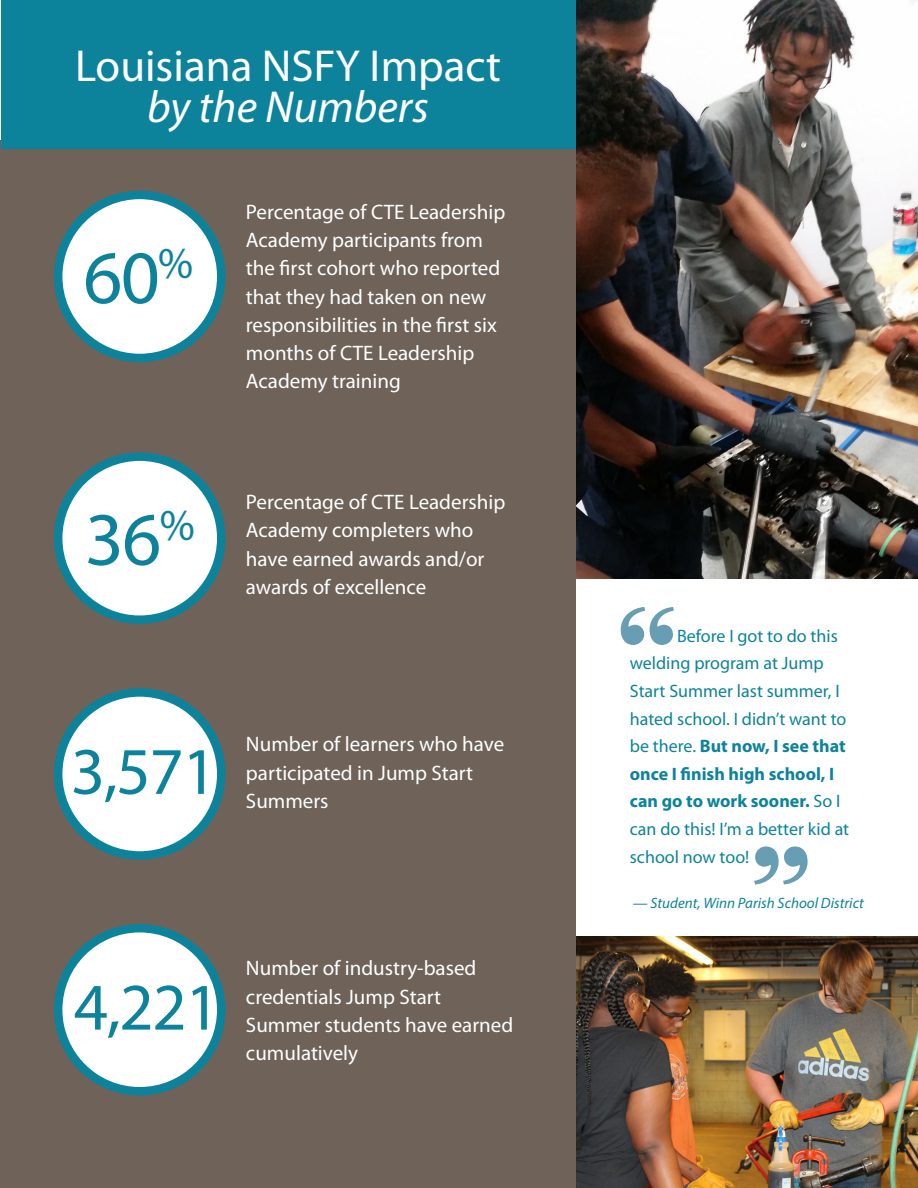
<style>
.page{position:relative;width:918px;height:1188px;background:#fff}
.page>*{position:absolute;margin:0;border:0;box-sizing:border-box;transform-origin:0 0}
.t1{font:900 130.5px "Kepler Std";color:#679eb3}
.t2{font:75.9px "Myriad Pro";color:#0d839b}
.t3{font:66.9px "Myriad Pro";letter-spacing:-.02em;color:#0d839b}
.t4{font:45px "Myriad Pro";color:#fff}
.t5{font:italic 45px "Myriad Pro";color:#fff}
.t6{font:21px/28.2px "Myriad Pro";color:#fff}
.t7{font:18px/27.6px "Myriad Pro";color:#0d839b}
.t8{font:italic 15px "Myriad Pro";color:#0d839b}
.s1{font-weight:700}
</style>
<div class="page">
<img style="left:575px;top:937px;width:343px;height:251px">
<img style="left:575px;top:0;width:343px;height:579px">
<div style="left:0;top:140px;width:575px;height:1048px;background:#6e6259"></div>
<div style="left:1px;top:0;width:574px;height:149px;background:#0d839b"></div>
<div style="left:58px;top:195px;width:163px;height:163px;background:#fff;border-radius:50%"></div>
<div style="left:54px;top:191px;width:171px;height:171px;border:8px solid #0d839b;border-radius:50%"></div>
<div style="left:58px;top:457px;width:163px;height:163px;background:#fff;border-radius:50%"></div>
<div style="left:54px;top:452px;width:171px;height:172px;border:8px solid #0d839b;border-radius:50%"></div>
<div style="left:58px;top:692px;width:163px;height:163px;background:#fff;border-radius:50%"></div>
<div style="left:54px;top:688px;width:171px;height:172px;border:8px solid #0d839b;border-radius:50%"></div>
<div style="left:58px;top:928px;width:163px;height:163px;background:#fff;border-radius:50%"></div>
<div style="left:54px;top:924px;width:171px;height:171px;border:8px solid #0d839b;border-radius:50%"></div>
<p class="t4" style="left:75px;top:41px;width:428px">Louisiana NSFY Impact</p>
<p class="t5" style="left:147px;top:79px;width:283px">by the Numbers</p>
<p class="t2" style="left:83px;top:236px;width:111px">60<sup>%</sup></p>
<p class="t2" style="left:85px;top:498px;width:111px">36<sup>%</sup></p>
<p class="t6" style="left:246px;top:198px;width:261px">Percentage of CTE Leadership<br>Academy participants from the first cohort who reported that they had taken on new responsibilities in the first six months of CTE Leadership<br>Academy training</p>
<p class="t6" style="left:246px;top:488px;width:261px">Percentage of CTE Leadership<br>Academy completers who have earned awards and/or awards of excellence</p>
<p class="t3" style="left:71px;top:735px;width:147px">3,571</p>
<p class="t6" style="left:246px;top:731px;width:260px">Number of learners who have participated in Jump Start</p>
<p class="t6" style="left:246px;top:787px;width:84px">Summers</p>
<p class="t3" style="left:74px;top:971px;width:147px">4,221</p>
<p class="t6" style="left:246px;top:955px;width:269px">Number of industry-based credentials Jump Start<br>Summer students have earned cumulatively</p>
<p class="t1" style="left:616px;top:585px;width:63px">“</p>
<p class="t7" style="left:630px;top:622px;width:221px;text-indent:47px">Before I got to do this welding program at Jump<br>Start Summer last summer, I hated school. I didn’t want to be there. <span class="s1">But now, I see that once I finish high school, I can go to work sooner.</span> So I can do this! I’m a better kid at school now too!</p>
<p class="t8" style="left:633px;top:893px;width:232px">— Student, Winn Parish School District</p>
<p class="t1" style="left:750px;top:823px;width:63px">”</p>
</div>
